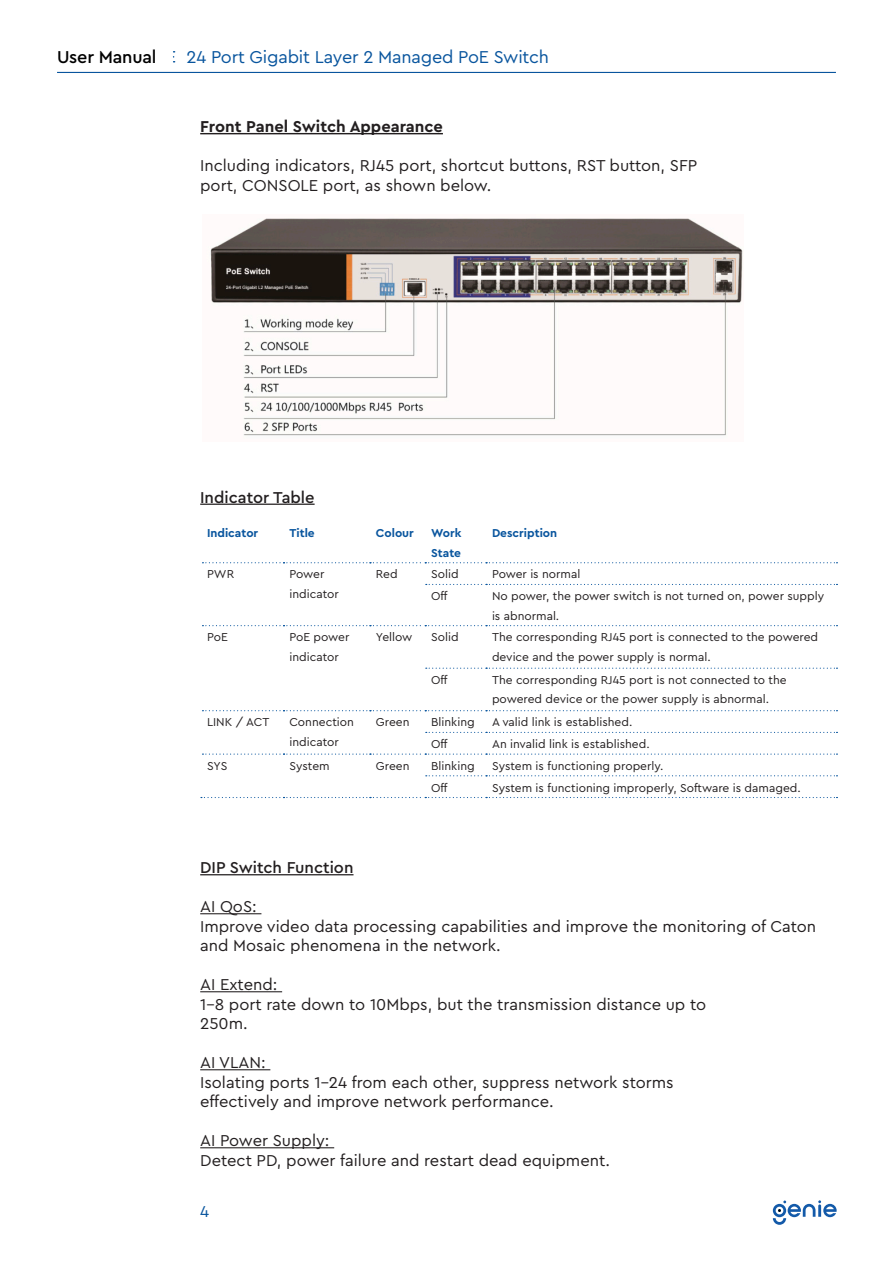
<style>
.page{position:relative;width:893px;height:1263px;background:#fff}
.page>*{position:absolute;margin:0;border:0;box-sizing:border-box;transform-origin:0 0}
.t1{font:18px "Cera Pro";letter-spacing:-.01em;color:#09559e}
.t2{font:500 18px "Cera Pro";letter-spacing:-.01em;color:#000}
.t3{font:16.5px/19.5px "Cera Pro";color:#231f20}
.t4{font:500 16.5px "Cera Pro";color:#231f20}
.Sub_Section_Title{font:700 16.5px "Cera Pro";color:#231f20}
.t5{font:16.5px "Cera Pro";color:#09559e}
.t6{font:12px/19.5px "Cera Pro";color:#231f20}
.t7{font:700 12px/19.5px "Cera Pro";color:#09559e}
</style>
<div class="page">
<hr style="left:57px;top:72px;width:779px;height:1px;background:#09559e">
<svg style="left:173px;top:51px;width:2px;height:12px"></svg>
<svg style="left:773px;top:1200px;width:64px;height:25px"></svg>
<hr style="left:200px;top:133px;width:243px;height:1px;background:#231f20">
<hr style="left:200px;top:504px;width:115px;height:1px;background:#231f20">
<hr style="left:200px;top:874px;width:153px;height:1px;background:#231f20">
<hr style="left:200px;top:913px;width:61px;height:1px;background:#231f20">
<hr style="left:200px;top:991px;width:82px;height:1px;background:#231f20">
<hr style="left:200px;top:1069px;width:70px;height:1px;background:#231f20">
<hr style="left:200px;top:1147px;width:134px;height:1px;background:#231f20">
<svg style="left:426px;top:584px;width:411px;height:1px"></svg>
<svg style="left:202px;top:562px;width:635px;height:1px"></svg>
<svg style="left:202px;top:625px;width:635px;height:1px"></svg>
<svg style="left:426px;top:668px;width:411px;height:1px"></svg>
<svg style="left:202px;top:710px;width:635px;height:1px"></svg>
<svg style="left:426px;top:732px;width:411px;height:1px"></svg>
<svg style="left:202px;top:753px;width:635px;height:2px"></svg>
<svg style="left:426px;top:775px;width:411px;height:1px"></svg>
<svg style="left:201px;top:797px;width:636px;height:1px"></svg>
<img style="left:210px;top:218px;width:533px;height:218px">
<h1 class="t2" style="left:57px;top:45px;width:101px">User Manual</h1>
<h1 class="t1" style="left:187px;top:45px;width:364px">24 Port Gigabit Layer 2 Managed PoE Switch</h1>
<p class="Sub_Section_Title" style="left:200px;top:116px;width:244px">Front Panel Switch Appearance</p>
<p class="t3" style="left:200px;top:155px;width:498px">Including indicators, RJ45 port, shortcut buttons, RST button, SFP</p>
<p class="t3" style="left:200px;top:174px;width:293px">port, CONSOLE port, as shown below.</p>
<p class="t4" style="left:200px;top:486px;width:116px">Indicator Table</p>
<p class="t7" style="left:207px;top:523px;width:53px">Indicator</p>
<p class="t7" style="left:290px;top:523px;width:27px">Title</p>
<p class="t7" style="left:376px;top:523px;width:39px">Colour</p>
<p class="t7" style="left:431px;top:523px;width:32px">Work<br>State</p>
<p class="t7" style="left:492px;top:523px;width:67px">Description</p>
<p class="t6" style="left:207px;top:564px;width:29px">PWR</p>
<p class="t6" style="left:290px;top:564px;width:51px">Power indicator</p>
<p class="t6" style="left:376px;top:564px;width:23px">Red</p>
<p class="t6" style="left:431px;top:564px;width:29px">Solid</p>
<p class="t6" style="left:492px;top:564px;width:90px">Power is normal</p>
<p class="t6" style="left:431px;top:586px;width:18px">Off</p>
<p class="t6" style="left:492px;top:586px;width:334px">No power, the power switch is not turned on, power supply is abnormal.</p>
<p class="t6" style="left:207px;top:627px;width:22px">PoE</p>
<p class="t6" style="left:290px;top:627px;width:61px">PoE power indicator</p>
<p class="t6" style="left:376px;top:627px;width:38px">Yellow</p>
<p class="t6" style="left:431px;top:627px;width:29px">Solid</p>
<p class="t6" style="left:492px;top:627px;width:328px">The corresponding RJ45 port is connected to the powered device and the power supply is normal.</p>
<p class="t6" style="left:431px;top:670px;width:18px">Off</p>
<p class="t6" style="left:492px;top:670px;width:296px">The corresponding RJ45 port is not connected to the powered device or the power supply is abnormal.</p>
<p class="t6" style="left:207px;top:712px;width:64px">LINK / ACT</p>
<p class="t6" style="left:290px;top:712px;width:66px">Connection indicator</p>
<p class="t6" style="left:376px;top:712px;width:35px">Green</p>
<p class="t6" style="left:431px;top:712px;width:45px">Blinking</p>
<p class="t6" style="left:492px;top:712px;width:142px">A valid link is established.</p>
<p class="t6" style="left:431px;top:734px;width:18px">Off</p>
<p class="t6" style="left:492px;top:734px;width:159px">An invalid link is established.</p>
<p class="t6" style="left:207px;top:755px;width:22px">SYS</p>
<p class="t6" style="left:290px;top:755px;width:42px">System</p>
<p class="t6" style="left:376px;top:755px;width:35px">Green</p>
<p class="t6" style="left:431px;top:755px;width:45px">Blinking</p>
<p class="t6" style="left:492px;top:755px;width:173px">System is functioning properly.</p>
<p class="t6" style="left:431px;top:777px;width:18px">Off</p>
<p class="t6" style="left:492px;top:777px;width:310px">System is functioning improperly, Software is damaged.</p>
<p class="t4" style="left:200px;top:857px;width:155px">DIP Switch Function</p>
<p class="t3" style="left:200px;top:896px;width:58px">AI QoS:</p>
<p class="t3" style="left:200px;top:915px;width:618px">Improve video data processing capabilities and improve the monitoring of Caton and Mosaic phenomena in the network.</p>
<p class="t3" style="left:200px;top:974px;width:79px">AI Extend:</p>
<p class="t3" style="left:200px;top:993px;width:507px">1-8 port rate down to 10Mbps, but the transmission distance up to</p>
<p class="t3" style="left:200px;top:1013px;width:49px">250m.</p>
<p class="t3" style="left:200px;top:1052px;width:67px">AI VLAN:</p>
<p class="t3" style="left:200px;top:1071px;width:475px">Isolating ports 1-24 from each other, suppress network storms</p>
<p class="t3" style="left:200px;top:1091px;width:355px">effectively and improve network performance.</p>
<p class="t3" style="left:200px;top:1130px;width:131px">AI Power Supply:</p>
<p class="t3" style="left:200px;top:1149px;width:411px">Detect PD, power failure and restart dead equipment.</p>
<h2 class="t5" style="left:200px;top:1200px;width:11px">4</h2>
</div>
